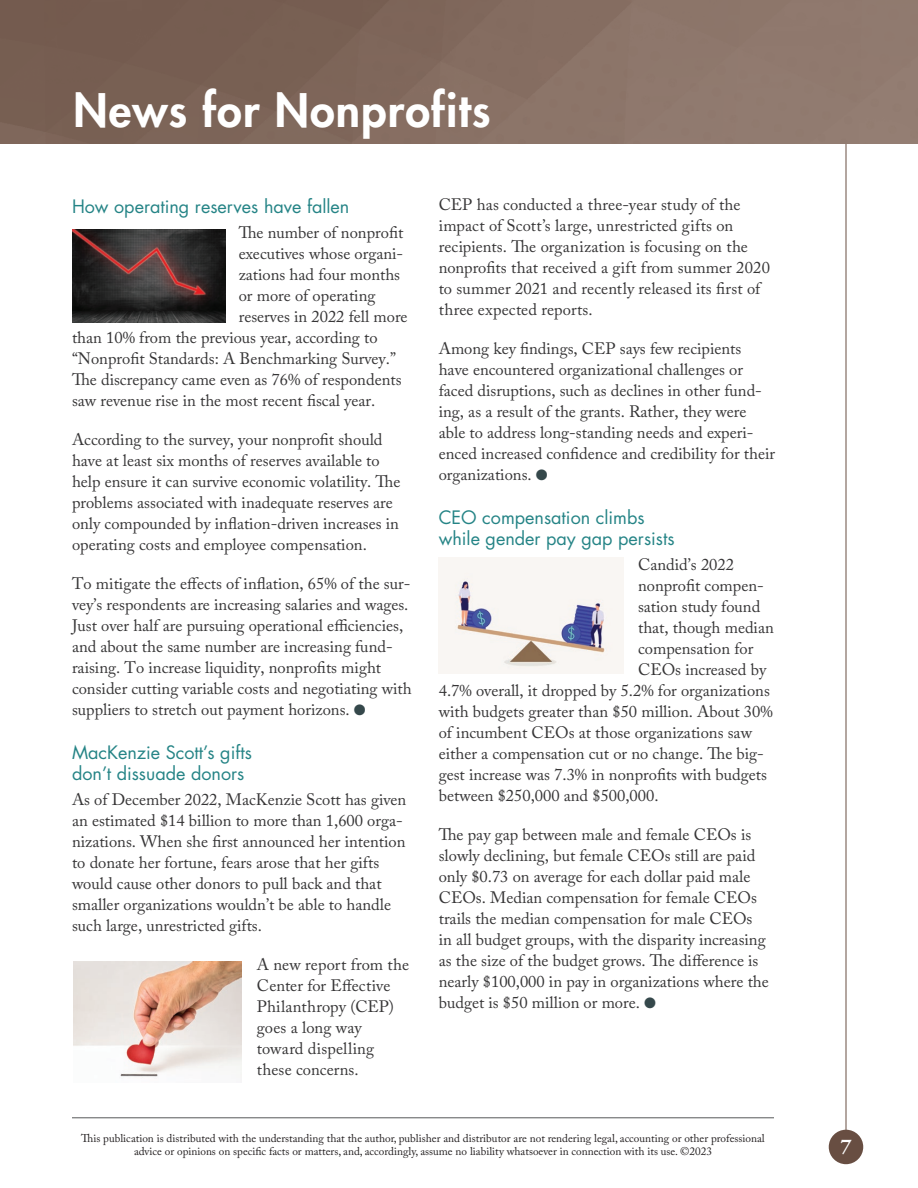
<style>
.page{position:relative;width:918px;height:1188px;background:#fff}
.page>*{position:absolute;margin:0;border:0;box-sizing:border-box;transform-origin:0 0}
.t1{font:800 45px "Futura Std";letter-spacing:.025em;color:#fff}
.t2{font:700 21px "Adobe Garamond Pro";color:#fff}
.t3{font:18px/21px "Futura Std";color:#258486}
.t4{font:16.5px/21px "Adobe Caslon Pro";color:#363536}
.t5{font:11.25px/13.5px "Adobe Caslon Pro";color:#231f20;text-align:center}
.s1{color:#35484b}
</style>
<div class="page">
<hr style="left:846px;top:78px;width:1px;height:1054px;background:#684e42">
<div style="left:829px;top:1130px;width:34px;height:34px;background:#684e42;border-radius:50%"></div>
<hr style="left:72px;top:1117px;width:702px;height:1px;background:#57585a">
<img style="left:0;top:0;width:918px;height:144px">
<img style="left:74px;top:962px;width:168px;height:116px">
<img style="left:439px;top:558px;width:184px;height:115px">
<img style="left:72px;top:229px;width:153px;height:93px">
<h1 class="t1" style="left:74px;top:82px;width:418px">News for Nonprofits</h1>
<p class="t3" style="left:72px;top:196px;width:279px">How operating reserves have fallen</p>
<p class="t4" style="left:239px;top:222px;width:166px">The number of nonprofit</p>
<p class="t4" style="left:239px;top:243px;width:166px">executives whose organi-</p>
<p class="t4" style="left:239px;top:264px;width:163px">zations had four months</p>
<p class="t4" style="left:239px;top:285px;width:138px">or more of operating</p>
<p class="t4" style="left:239px;top:306px;width:170px">reserves in 2022 fell more</p>
<p class="t4" style="left:72px;top:327px;width:307px">than 10% from the previous year, according to</p>
<p class="t4" style="left:72px;top:348px;width:325px">“Nonprofit Standards: A Benchmarking Survey.”</p>
<p class="t4" style="left:72px;top:369px;width:331px">The discrepancy came even as 76% of respondents</p>
<p class="t4" style="left:72px;top:390px;width:305px">saw revenue rise in the most recent fiscal year.</p>
<p class="t4" style="left:72px;top:429px;width:330px">According to the survey, your nonprofit should have at least six months of reserves available to help ensure it can survive economic volatility. The problems associated with inadequate reserves are only compounded by inflation-driven increases in operating costs and employee compensation.</p>
<p class="t4" style="left:72px;top:573px;width:341px">To mitigate the effects of inflation, 65% of the sur&shy;vey’s respondents are increasing salaries and wages.<br>Just over half are pursuing operational efficiencies, and about the same number are increasing fund&shy;raising. To increase liquidity, nonprofits might consider cutting variable costs and negotiating with suppliers to stretch out payment horizons. <span class="s1">●</span></p>
<p class="t3" style="left:72px;top:742px;width:181px">MacKenzie Scott’s gifts don’t dissuade donors</p>
<p class="t4" style="left:72px;top:789px;width:336px">As of December 2022, MacKenzie Scott has given an estimated $14 billion to more than 1,600 orga&shy;nizations. When she first announced her intention to donate her fortune, fears arose that her gifts would cause other donors to pull back and that smaller organizations wouldn’t be able to handle such large, unrestricted gifts.</p>
<p class="t4" style="left:257px;top:954px;width:154px">A new report from the<br>Center for Effective<br>Philanthropy (CEP) goes a long way toward dispelling these concerns.</p>
<p class="t4" style="left:439px;top:194px;width:333px">CEP has conducted a three-year study of the impact of Scott’s large, unrestricted gifts on recipients. The organization is focusing on the nonprofits that received a gift from summer 2020 to summer 2021 and recently released its first of three expected reports.</p>
<p class="t4" style="left:439px;top:338px;width:338px">Among key findings, CEP says few recipients have encountered organizational challenges or faced disruptions, such as declines in other fund&shy;ing, as a result of the grants. Rather, they were able to address long-standing needs and experi&shy;enced increased confidence and credibility for their organizations. <span class="s1">●</span></p>
<p class="t3" style="left:439px;top:507px;width:237px">CEO compensation climbs while gender pay gap persists</p>
<p class="t4" style="left:638px;top:554px;width:97px">Candid’s 2022</p>
<p class="t4" style="left:638px;top:575px;width:127px">nonprofit compen-</p>
<p class="t4" style="left:638px;top:596px;width:124px">sation study found</p>
<p class="t4" style="left:638px;top:617px;width:137px">that, though median</p>
<p class="t4" style="left:638px;top:638px;width:117px">compensation for</p>
<p class="t4" style="left:638px;top:659px;width:130px">CEOs increased by</p>
<p class="t4" style="left:439px;top:680px;width:333px">4.7% overall, it dropped by 5.2% for organizations</p>
<p class="t4" style="left:439px;top:701px;width:336px">with budgets greater than $50 million. About 30%</p>
<p class="t4" style="left:439px;top:722px;width:315px">of incumbent CEOs at those organizations saw</p>
<p class="t4" style="left:439px;top:743px;width:327px">either a compensation cut or no change. The big-</p>
<p class="t4" style="left:439px;top:764px;width:330px">gest increase was 7.3% in nonprofits with budgets</p>
<p class="t4" style="left:439px;top:785px;width:221px">between $250,000 and $500,000.</p>
<p class="t4" style="left:439px;top:824px;width:332px">The pay gap between male and female CEOs is slowly declining, but female CEOs still are paid only $0.73 on average for each dollar paid male CEOs. Median compensation for female CEOs trails the median compensation for male CEOs in all budget groups, with the disparity increasing as the size of the budget grows. The difference is nearly $100,000 in pay in organizations where the budget is $50 million or more. <span class="s1">●</span></p>
<p class="t5" style="left:81px;top:1131px;width:685px">This publication is distributed with the understanding that the author, publisher and distributor are not rendering legal, accounting or other professional advice or opinions on specific facts or matters, and, accordingly, assume no liability whatsoever in connection with its use. ©2023</p>
<p class="t2" style="left:841px;top:1134px;width:12px">7</p>
</div>
